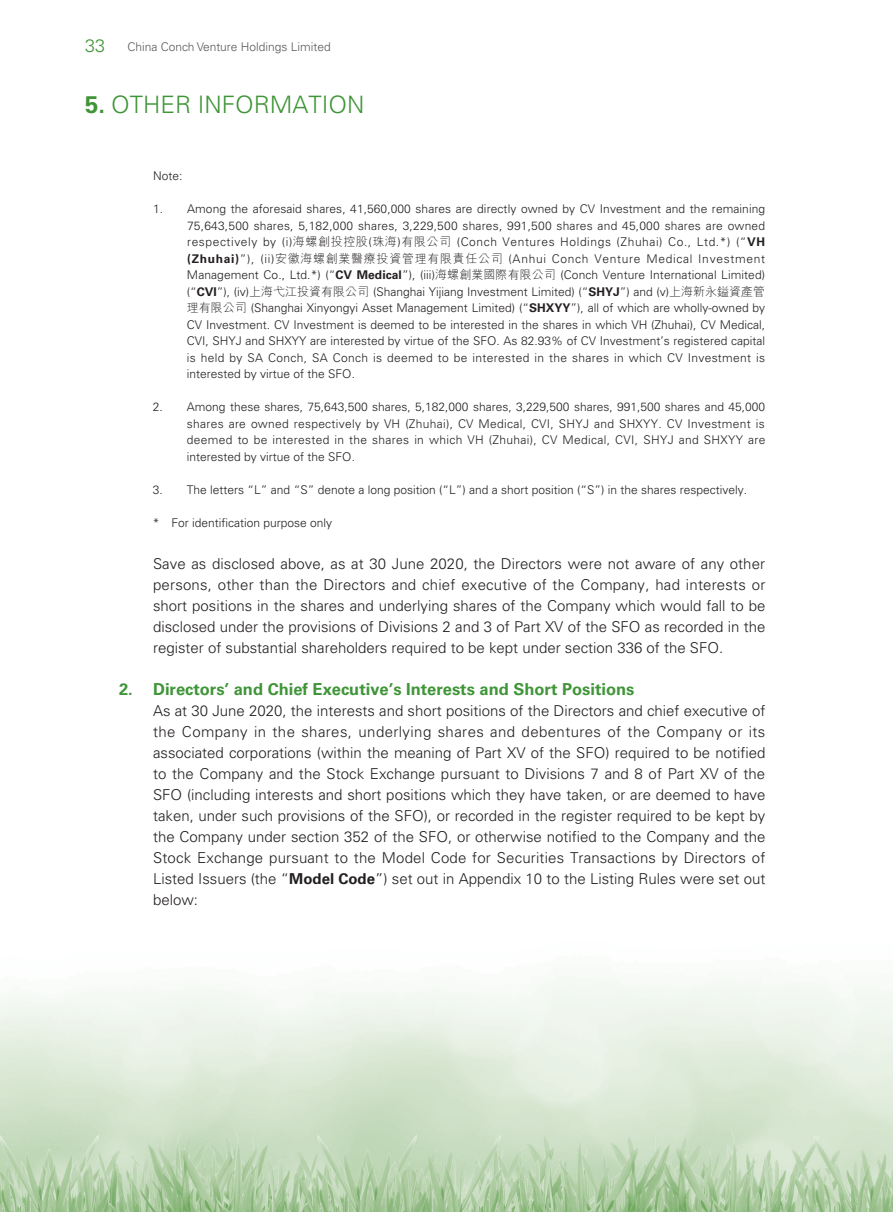
<style>
.page{position:relative;width:893px;height:1212px;background:#fff}
.page>*{position:absolute;margin:0;border:0;box-sizing:border-box;transform-origin:0 0}
.t1{font:300 24px "Univers LT Std";color:#3f9537}
.t2{font:300 18px "Univers LT Std";color:#3f9537}
.t3{font:700 16.5px "Univers LT Std";color:#3f9537}
.t4{font:300 15px/21px "Univers LT Std";color:#231f20;text-align:justify}
.t5{font:300 12px/16.5px "Univers LT Std";color:#231f20;text-align:right}
.t6{font:300 12px "M Hei HK";letter-spacing:.055em;color:#231f20}
.t7{font:300 12px "Univers LT Std";color:#57585a}
.t8{font:300 12px "Univers LT Std";letter-spacing:.05em;color:#231f20}
.t9{font:300 12px "Univers LT Std";letter-spacing:.055em;color:#231f20}
.s1{font-weight:700}
.s2{font-family:"Univers LT Std"}
.s3{font-family:"M Hei HK"}
</style>
<div class="page">
<img style="left:0;top:972px;width:893px;height:240px">
<h2 class="t2" style="left:85px;top:35px;width:22px">33</h2>
<p class="t7" style="left:128px;top:39px;width:205px">China Conch Venture Holdings Limited</p>
<h1 class="t1" style="left:85px;top:90px;width:281px"><span class="s1">5.</span> OTHER INFORMATION</h1>
<p class="t5" style="left:153px;top:168px;width:31px">Note:</p>
<h3 class="t3" style="left:119px;top:679px;width:15px">2.</h3>
<p class="t5" style="left:153px;top:201px;width:12px">1.</p>
<p class="t5" style="left:153px;top:399px;width:12px">2.</p>
<p class="t5" style="left:153px;top:481px;width:12px">3.</p>
<p class="t5" style="left:187px;top:201px;width:580px">Among the aforesaid shares, 41,560,000 shares are directly owned by CV Investment and the remaining</p>
<p class="t5" style="left:187px;top:217px;width:579px">75,643,500 shares, 5,182,000 shares, 3,229,500 shares, 991,500 shares and 45,000 shares are owned<br>Ltd.*) (“<span class="s1">VH</span></p>
<p class="t6" style="left:282px;top:236px;width:171px"><span class="s2">( )i</span> 海螺創投控股<span class="s2">(</span>珠海<span class="s2">)</span>有限公司</p>
<p class="t5" style="left:457px;top:234px;width:42px">(Conch</p>
<p class="t5" style="left:668px;top:234px;width:25px">Co.,</p>
<p class="t8" style="left:187px;top:235px;width:72px">respectively</p>
<p class="t5" style="left:263px;top:234px;width:15px">by</p>
<p class="t8" style="left:503px;top:235px;width:54px">Ventures</p>
<p class="t8" style="left:560px;top:235px;width:52px">Holdings</p>
<p class="t5" style="left:617px;top:234px;width:48px">(Zhuhai)</p>
<p class="t6" style="left:260px;top:252px;width:244px"><span class="s2">( )i i</span> 安徽海螺創業醫療投資管理有限責任公司</p>
<p class="t5" style="left:187px;top:250px;width:580px;text-align:left"><span class="s1">(Zhuhai)</span>”),<br>Management Co., Ltd.*) (“<span class="s1">CV Medical</span>”), (iii)<span class="s3">海螺創業國際有限公司</span> (Conch Venture International Limited( (“<span class="s1">CVI</span>”) (, iv)<span class="s3">上海弋江投資有限公司</span> (Shanghai Yijiang Investment Limited) (“<span class="s1">SHYJ</span>”) and )v( <span class="s3">上海新永鎰資產管理有限公司</span> (Shanghai Xinyongyi Asset Management Limited) (“<span class="s1">SHXYY</span>”), all of which are wholly-owned by CV Investment. CV Investment is deemed to be interested in the shares in which VH (Zhuhai ,) CV Medical, CVI, SHYJ and SHXYY are interested by virtue of the SFO. As 82.93% of CV Investment s’ registered capital is held by SA Conch, SA Conch is deemed to be interested in the shares in which CV Investment is interested by virtue of the SFO.</p>
<p class="t5" style="left:187px;top:399px;width:580px">Among these shares, 75,643,500 shares, 5,182,000 shares, 3,229,500 shares, 991,500 shares and 45,000</p>
<p class="t5" style="left:552px;top:250px;width:38px">Conch</p>
<p class="t9" style="left:698px;top:251px;width:68px">Investment</p>
<p class="t5" style="left:509px;top:250px;width:39px">(Anhui</p>
<p class="t9" style="left:594px;top:251px;width:48px">Venture</p>
<p class="t9" style="left:646px;top:251px;width:48px">Medical</p>
<p class="t5" style="left:187px;top:415px;width:580px;text-align:justify">shares are owned respectively by VH (Zhuhai ,) CV Medical, CVI, SHYJ and SHXYY. CV Investment is deemed to be interested in the shares in which VH (Zhuhai ,) CV Medical, CVI, SHYJ and SHXYY are interested by virtue of the SFO.</p>
<p class="t5" style="left:187px;top:481px;width:562px">The letters “L” and “S” denote a long position (“L”) and a short position (“S”) in the shares respectively.</p>
<p class="t5" style="left:172px;top:514px;width:162px">For identification purpose only</p>
<p class="t5" style="left:153px;top:514px;width:8px">*</p>
<p class="t4" style="left:153px;top:553px;width:614px">Save as disclosed above, as at 30 June 2020, the Directors were not aware of any other persons, other than the Directors and chief executive of the Company, had interests or short positions in the shares and underlying shares of the Company which would fall to be disclosed under the provisions of Divisions 2 and 3 of Part XV of the SFO as recorded in the register of substantial shareholders required to be kept under section 336 of the SFO.</p>
<h3 class="t3" style="left:153px;top:679px;width:483px">Directors’ and Chief Executive s’ Interests and Short Positions</h3>
<p class="t4" style="left:153px;top:700px;width:614px">As at 30 June 2020, the interests and short positions of the Directors and chief executive of the Company in the shares, underlying shares and debentures of the Company or its associated corporations (within the meaning of Part XV of the SFO) required to be notified to the Company and the Stock Exchange pursuant to Divisions 7 and 8 of Part XV of the SFO (including interests and short positions which they have taken, or are deemed to have taken, under such provisions of the SFO ,) or recorded in the register required to be kept by the Company under section 352 of the SFO, or otherwise notified to the Company and the Stock Exchange pursuant to the Model Code for Securities Transactions by Directors of Listed Issuers (the “<span class="s1">Model Code</span>”) set out in Appendix 10 to the Listing Rules were set out below:</p>
</div>
